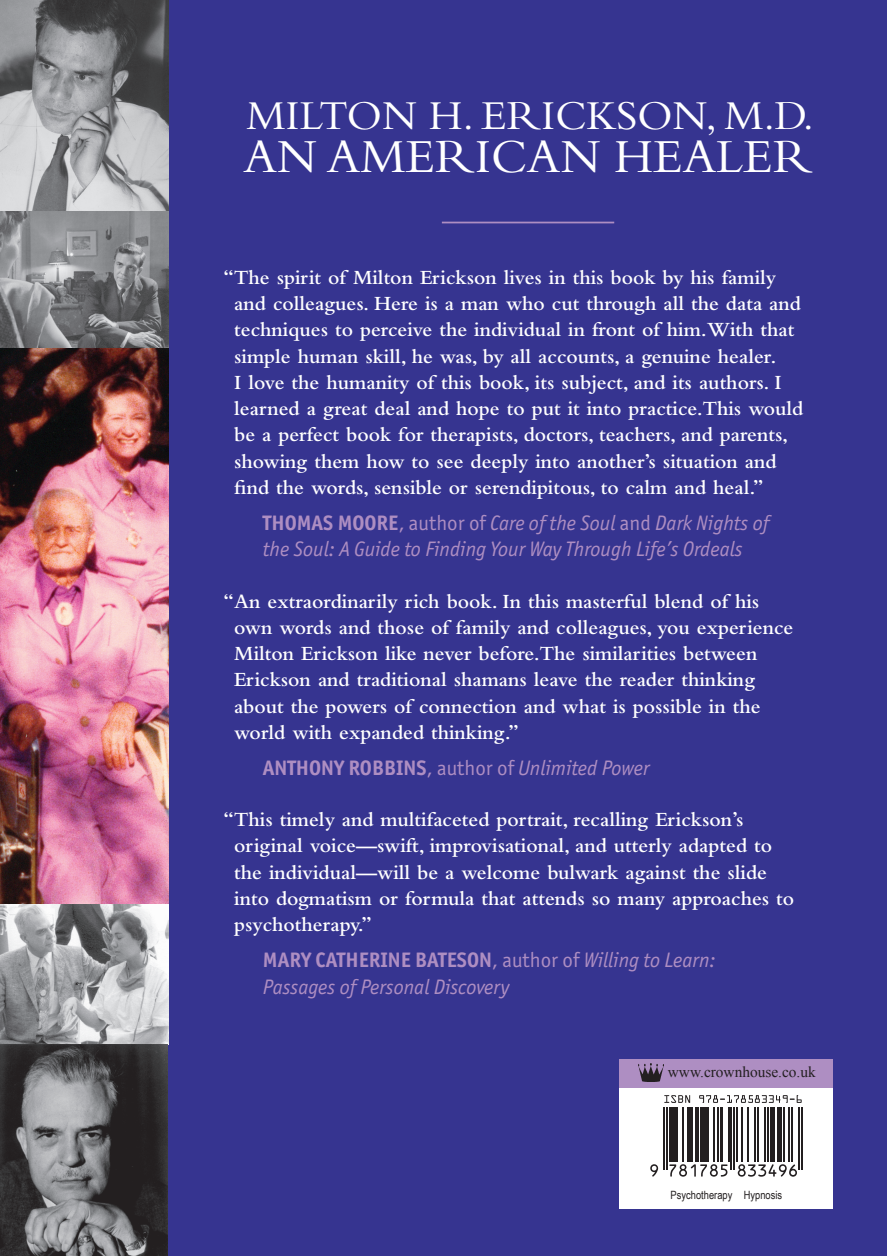
<style>
.page{position:relative;width:887px;height:1256px;background:#fff}
.page>*{position:absolute;margin:0;border:0;box-sizing:border-box;transform-origin:0 0}
.t1{font:49.52px "Bembo";color:#fff}
.t2{font:42.7px "Bembo";color:#fff}
.t3{font:600 21px/26.2px "Bembo";color:#fff}
.t4{font:italic 21px/26.2px "Officina San ITC";color:#ae8ec2}
.t5{font:700 21px "Officina San ITC";color:#ae8ec2}
.t6{font:15.4px "Times New Roman";color:#231f20}
.t7{font:11.38px "Arial Narrow";color:#231f20}
.s1{font-weight:700;font-style:normal}
.s2{font-style:normal}
.s3{font-weight:400}
.s4{font-weight:400;font-style:italic}
</style>
<div class="page">
<div style="left:0;top:0;width:887px;height:1255px;background:#363490"></div>
<hr style="left:442px;top:221px;width:172px;height:2px;background:#ae8ec2">
<div style="left:619px;top:1058px;width:214px;height:150px;background:#fff"></div>
<div style="left:619px;top:1058px;width:214px;height:29px;background:#ae8ec2"></div>
<svg style="left:664px;top:1095px;width:26px;height:7px"></svg>
<svg style="left:699px;top:1095px;width:103px;height:7px"></svg>
<svg style="left:650px;top:1164px;width:8px;height:12px"></svg>
<hr style="left:663px;top:1107px;width:2px;height:62px;background:#231f20">
<hr style="left:666px;top:1107px;width:2px;height:62px;background:#231f20">
<div style="left:669px;top:1107px;width:5px;height:54px;background:#231f20"></div>
<hr style="left:675px;top:1107px;width:3px;height:54px;background:#231f20">
<hr style="left:682px;top:1107px;width:2px;height:54px;background:#231f20">
<hr style="left:687px;top:1107px;width:1px;height:54px;background:#231f20">
<hr style="left:690px;top:1107px;width:3px;height:54px;background:#231f20">
<hr style="left:695px;top:1107px;width:3px;height:54px;background:#231f20">
<hr style="left:700px;top:1107px;width:4px;height:54px;background:#231f20">
<hr style="left:706px;top:1107px;width:3px;height:54px;background:#231f20">
<hr style="left:713px;top:1107px;width:2px;height:54px;background:#231f20">
<hr style="left:718px;top:1107px;width:1px;height:54px;background:#231f20">
<svg style="left:669px;top:1164px;width:58px;height:12px"></svg>
<hr style="left:720px;top:1107px;width:3px;height:54px;background:#231f20">
<hr style="left:728px;top:1107px;width:1px;height:54px;background:#231f20">
<hr style="left:731px;top:1107px;width:1px;height:62px;background:#231f20">
<hr style="left:734px;top:1107px;width:1px;height:62px;background:#231f20">
<hr style="left:737px;top:1107px;width:1px;height:54px;background:#231f20">
<hr style="left:741px;top:1107px;width:1px;height:54px;background:#231f20">
<hr style="left:747px;top:1107px;width:1px;height:54px;background:#231f20">
<hr style="left:754px;top:1107px;width:2px;height:54px;background:#231f20">
<hr style="left:757px;top:1107px;width:2px;height:54px;background:#231f20">
<hr style="left:764px;top:1107px;width:2px;height:54px;background:#231f20">
<hr style="left:767px;top:1107px;width:2px;height:54px;background:#231f20">
<div style="left:770px;top:1107px;width:5px;height:54px;background:#231f20"></div>
<hr style="left:778px;top:1107px;width:4px;height:54px;background:#231f20">
<hr style="left:783px;top:1107px;width:2px;height:54px;background:#231f20">
<svg style="left:738px;top:1164px;width:59px;height:12px"></svg>
<hr style="left:788px;top:1107px;width:1px;height:54px;background:#231f20">
<hr style="left:791px;top:1107px;width:1px;height:54px;background:#231f20">
<hr style="left:798px;top:1107px;width:2px;height:62px;background:#231f20">
<hr style="left:801px;top:1107px;width:2px;height:62px;background:#231f20">
<img style="left:638px;top:1063px;width:26px;height:17px">
<img style="left:0;top:0;width:169px;height:1255px">
<h2 class="t2" style="left:246px;top:91px;width:569px">MILTON H. ERICKSON, M.D.</h2>
<h1 class="t1" style="left:243px;top:127px;width:571px">AN AMERICAN HEALER</h1>
<p class="t3" style="left:234px;top:264px;width:571px;text-indent:-11px">“The spirit of Milton Erickson lives in this book by his family and colleagues. Here is a man who cut through all the data and techniques to perceive the individual in front of him.With that simple human skill, he was, by all accounts, a genuine healer.<br>I love the humanity of this book, its subject, and its authors. I learned a great deal and hope to put it into practice.This would be a perfect book for therapists, doctors, teachers, and parents, showing them how to see deeply into another’s situation and find the words, sensible or serendipitous, to calm and heal.”</p>
<p class="t4" style="left:263px;top:509px;width:508px"><span class="s1">THOMAS MOORE</span><span class="s2">, author of</span> Care of the Soul <span class="s2">and</span> Dark Nights of the Soul: A Guide to Finding Your Way Through Life’s Ordeals</p>
<p class="t3" style="left:234px;top:587px;width:561px;text-indent:-11px">“An extraordinarily rich book. In this masterful blend of his own words and those of family and colleagues, you experience Milton Erickson like never before.The similarities between Erickson and traditional shamans leave the reader thinking about the powers of connection and what is possible in the world with expanded thinking.”</p>
<p class="t5" style="left:263px;top:754px;width:388px">ANTHONY ROBBINS<span class="s3">, author of</span> <span class="s4">Unlimited Power</span></p>
<p class="t3" style="left:234px;top:806px;width:561px;text-indent:-11px">“This timely and multifaceted portrait, recalling Erickson’s original voice—swift, improvisational, and utterly adapted to the individual—will be a welcome bulwark against the slide into dogmatism or formula that attends so many approaches to psychotherapy.”</p>
<p class="t4" style="left:263px;top:946px;width:454px"><span class="s1">MARY CATHERINE BATESON</span><span class="s2">, author of</span> Willing to Learn:<br>Passages of Personal Discovery</p>
<p class="t6" style="left:668px;top:1061px;width:149px">www.crownhouse.co.uk</p>
<p class="t7" style="left:671px;top:1186px;width:113px">Psychotherapy Hypnosis</p>
</div>
